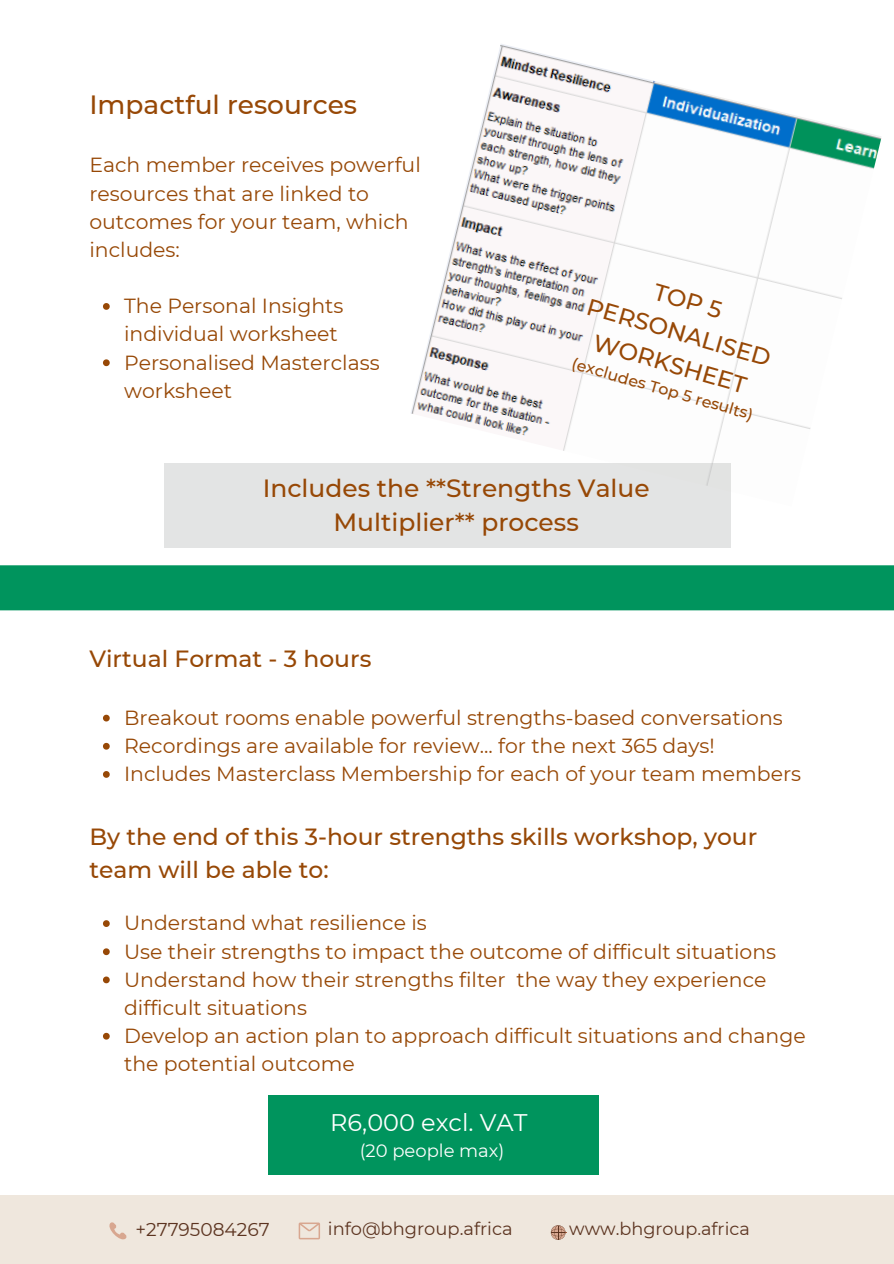
<style>
.page{position:relative;width:894px;height:1264px;background:#fff}
.page>*{position:absolute;margin:0;border:0;box-sizing:border-box;transform-origin:0 0}
.t1{font:500 26.4px "Montserrat";color:#974806}
.t2{font:500 24.9px/33.8px "Montserrat";color:#974806;text-align:center}
.t3{font:24px "Montserrat";color:#fff}
.t4{font:500 23.4px/32.7px "Montserrat";color:#974806}
.t5{font:20.4px/28.2px "Montserrat";color:#974806}
.t6{font:18.6px "Montserrat";color:#5c3420}
.t7{font:18px "Montserrat";color:#fff}
.t8{font:17.85px "Montserrat";color:#5c3420}
.t9{font:17.7px "Montserrat";color:#5c3420}
.t10{font:500 15.9px "Montserrat";color:#974806}
</style>
<div class="page">
<div style="left:268px;top:1095px;width:330px;height:80px;background:#00945d"></div>
<div style="left:0;top:565px;width:893px;height:45px;background:#00945d"></div>
<div style="left:0;top:1194px;width:893px;height:69px;background:#efe7dd"></div>
<svg style="left:109px;top:1222px;width:18px;height:18px"></svg>
<svg style="left:298px;top:1222px;width:22px;height:17px"></svg>
<svg style="left:550px;top:1225px;width:15px;height:14px"></svg>
<svg style="left:103px;top:920px;width:7px;height:7px"></svg>
<svg style="left:103px;top:948px;width:7px;height:7px"></svg>
<svg style="left:103px;top:976px;width:7px;height:7px"></svg>
<svg style="left:103px;top:1032px;width:7px;height:7px"></svg>
<img style="left:411px;top:44px;width:470px;height:462px">
<svg style="left:103px;top:303px;width:7px;height:7px"></svg>
<svg style="left:103px;top:359px;width:7px;height:7px"></svg>
<div style="left:164px;top:463px;width:566px;height:85px;background:#e3e4e4"></div>
<svg style="left:103px;top:714px;width:7px;height:7px"></svg>
<svg style="left:103px;top:743px;width:7px;height:6px"></svg>
<svg style="left:103px;top:771px;width:7px;height:6px"></svg>
<p class="t1" style="left:89px;top:88px;width:269px">Impactful resources</p>
<p class="t5" style="left:89px;top:151px;width:333px">Each member receives powerful resources that are linked to outcomes for your team, which includes:</p>
<p class="t5" style="left:124px;top:292px;width:221px">The Personal Insights individual worksheet</p>
<p class="t5" style="left:124px;top:348px;width:257px">Personalised Masterclass worksheet</p>
<p class="t4" style="left:658px;top:275px;width:71px;rotate:16deg">TOP 5</p>
<p class="t4" style="left:598px;top:326px;width:160px;rotate:16deg">WORKSHEET</p>
<p class="t4" style="left:591px;top:290px;width:192px;rotate:16deg">PERSONALISED</p>
<p class="t10" style="left:575px;top:353px;width:189px;rotate:16deg">(excludes Top 5 results)</p>
<p class="t2" style="left:263px;top:471px;width:388px">Includes the **Strengths Value<br>Multiplier** process</p>
<p class="t4" style="left:89px;top:642px;width:283px">Virtual Format - 3 hours</p>
<p class="t5" style="left:124px;top:703px;width:660px">Breakout rooms enable powerful strengths-based conversations</p>
<p class="t5" style="left:124px;top:731px;width:592px">Recordings are available for review... for the next 365 days!</p>
<p class="t5" style="left:124px;top:759px;width:678px">Includes Masterclass Membership for each of your team members</p>
<p class="t4" style="left:89px;top:820px;width:669px">By the end of this 3-hour strengths skills workshop, your team will be able to:</p>
<p class="t5" style="left:124px;top:908px;width:304px">Understand what resilience is</p>
<p class="t5" style="left:124px;top:937px;width:653px">Use their strengths to impact the outcome of difficult situations</p>
<p class="t5" style="left:124px;top:965px;width:643px">Understand how their strengths filter the way they experience difficult situations</p>
<p class="t5" style="left:124px;top:1021px;width:683px">Develop an action plan to approach difficult situations and change the potential outcome</p>
<p class="t3" style="left:330px;top:1107px;width:199px">R6,000 excl. VAT</p>
<p class="t7" style="left:359px;top:1139px;width:146px">(20 people max)</p>
<p class="t6" style="left:135px;top:1218px;width:136px">+27795084267</p>
<p class="t8" style="left:328px;top:1217px;width:186px">info@bhgroup.africa</p>
<p class="t9" style="left:569px;top:1218px;width:182px">www.bhgroup.africa</p>
</div>
